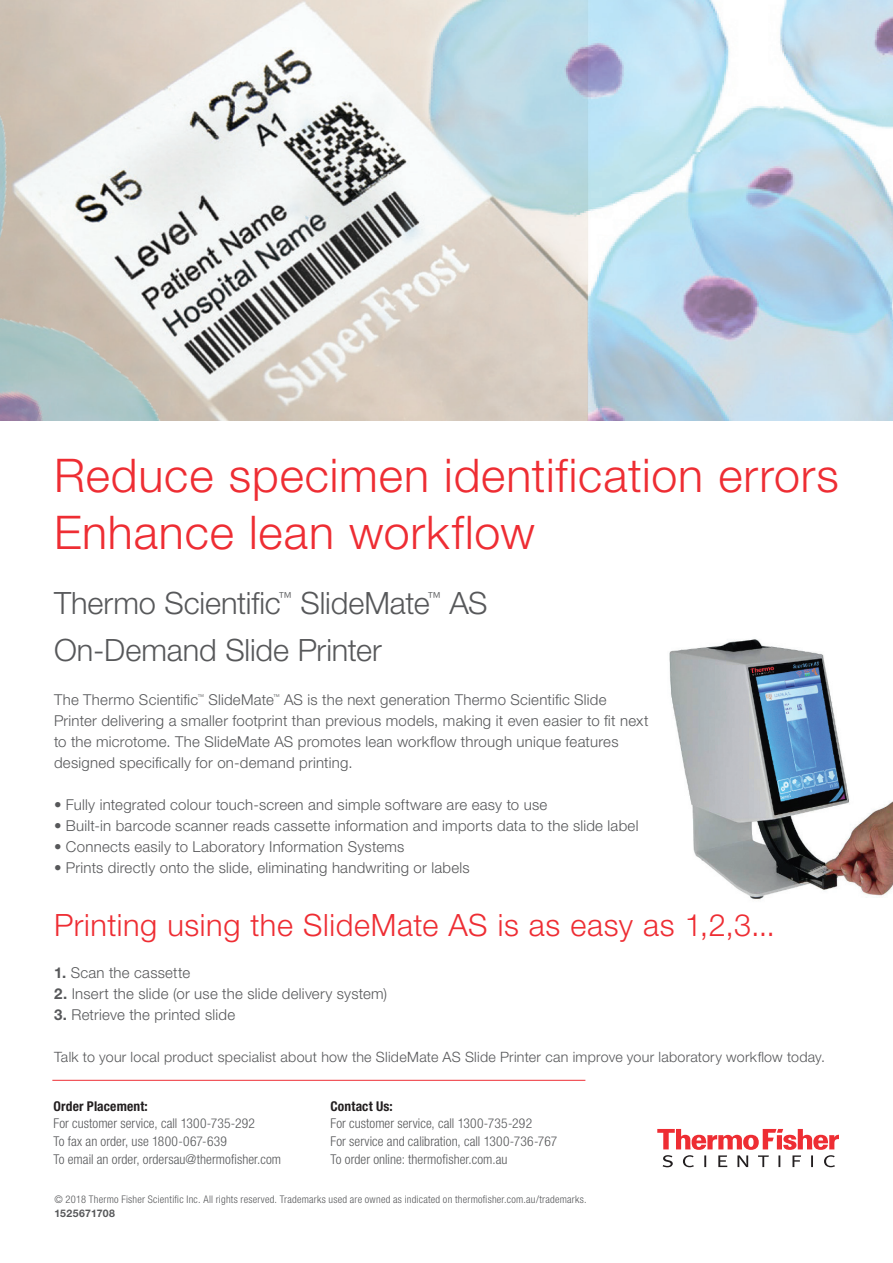
<style>
.page{position:relative;width:893px;height:1263px;background:#fff}
.page>*{position:absolute;margin:0;border:0;box-sizing:border-box;transform-origin:0 0}
.Headline{font:300 46.5px/57px "Helvetica Neue LT Std";letter-spacing:.02em;color:#ee2d33}
.Subhead_Main{font:300 30.75px "Helvetica Neue LT Std";letter-spacing:-.005em;color:#57585a}
.Headline-2{font:300 30.75px "Helvetica Neue LT Std";letter-spacing:.02em;color:#ee2d33}
.Body_Copy{font:300 15px/21px "Helvetica Neue LT Std";letter-spacing:.015em;color:#57585a}
.Body_Copy-2{font:300 14.25px "Helvetica Neue LT Std";letter-spacing:.02em;color:#57585a}
.Ordering{font:300 condensed 13.5px "Helvetica Neue LT Std";letter-spacing:.005em;color:#57585a}
.Ordering-2{font:700 condensed 13.5px "Helvetica Neue LT Std";letter-spacing:.01em;color:#231f20}
.Copyright___Tactic{font:300 condensed 10.5px/13.5px "Helvetica Neue LT Std";letter-spacing:.025em;color:#57585a}
.Body_Copy-3{font:300 6.75px "Helvetica Neue LT Std";color:#57585a}
.s1{font-weight:700}
.s2{font-weight:700;font-stretch:normal}
</style>
<div class="page">
<svg style="left:657px;top:1129px;width:182px;height:38px"></svg>
<img style="left:0;top:0;width:893px;height:421px">
<hr style="left:52px;top:1080px;width:533px;height:1px;background:#ee2d33">
<img style="left:669px;top:639px;width:224px;height:261px">
<p class="Headline" style="left:54px;top:446px;width:786px">Reduce specimen identification errors<br>Enhance lean workflow</p>
<p class="Subhead_Main" style="left:54px;top:584px;width:435px">Thermo Scientific<sup>™</sup> SlideMate<sup>™</sup> AS</p>
<p class="Subhead_Main" style="left:54px;top:631px;width:329px">On-Demand Slide Printer</p>
<p class="Body_Copy" style="left:54px;top:689px;width:146px">The Thermo Scientific</p>
<p class="Body_Copy-3" style="left:197px;top:692px;width:8px">™</p>
<p class="Body_Copy" style="left:208px;top:689px;width:67px">SlideMate</p>
<p class="Body_Copy-3" style="left:273px;top:692px;width:8px">™</p>
<p class="Body_Copy" style="left:54px;top:689px;width:596px;text-indent:230px">AS is the next generation Thermo Scientific Slide Printer delivering a smaller footprint than previous models, making it even easier to fit next to the microtome. The SlideMate AS promotes lean workflow through unique features designed specifically for on-demand printing.</p>
<p class="Body_Copy" style="left:54px;top:794px;width:495px">• Fully integrated colour touch-screen and simple software are easy to use</p>
<p class="Body_Copy" style="left:54px;top:815px;width:586px">• Built-in barcode scanner reads cassette information and imports data to the slide label</p>
<p class="Body_Copy" style="left:54px;top:836px;width:352px">• Connects easily to Laboratory Information Systems</p>
<p class="Body_Copy" style="left:54px;top:857px;width:417px">• Prints directly onto the slide, eliminating handwriting or labels</p>
<p class="Headline-2" style="left:54px;top:907px;width:722px">Printing using the SlideMate AS is as easy as 1,2,3...</p>
<p class="Body_Copy" style="left:54px;top:962px;width:138px"><span class="s1">1.</span> Scan the cassette</p>
<p class="Body_Copy" style="left:54px;top:983px;width:335px"><span class="s1">2.</span> Insert the slide (or use the slide delivery system)</p>
<p class="Body_Copy" style="left:54px;top:1004px;width:183px"><span class="s1">3.</span> Retrieve the printed slide</p>
<p class="Body_Copy-2" style="left:54px;top:1048px;width:773px">Talk to your local product specialist about how the SlideMate AS Slide Printer can improve your laboratory workflow today.</p>
<p class="Ordering-2" style="left:53px;top:1098px;width:96px">Order Placement:</p>
<p class="Ordering" style="left:53px;top:1116px;width:203px">For customer service, call 1300-735-292</p>
<p class="Ordering" style="left:53px;top:1133px;width:175px">To fax an order, use 1800-067-639</p>
<p class="Ordering" style="left:53px;top:1151px;width:229px">To email an order, ordersau@thermofisher.com</p>
<p class="Ordering-2" style="left:330px;top:1098px;width:64px">Contact Us:</p>
<p class="Ordering" style="left:330px;top:1116px;width:203px">For customer service, call 1300-735-292</p>
<p class="Ordering" style="left:330px;top:1133px;width:228px">For service and calibration, call 1300-736-767</p>
<p class="Ordering" style="left:330px;top:1151px;width:178px">To order online: thermofisher.com.au</p>
<p class="Copyright___Tactic" style="left:54px;top:1193px;width:534px">© 2018 Thermo Fisher Scientific Inc. All rights reserved. Trademarks used are owned as indicated on thermofisher.com.au/trademarks.<br><span class="s2">1525671708</span></p>
</div>
